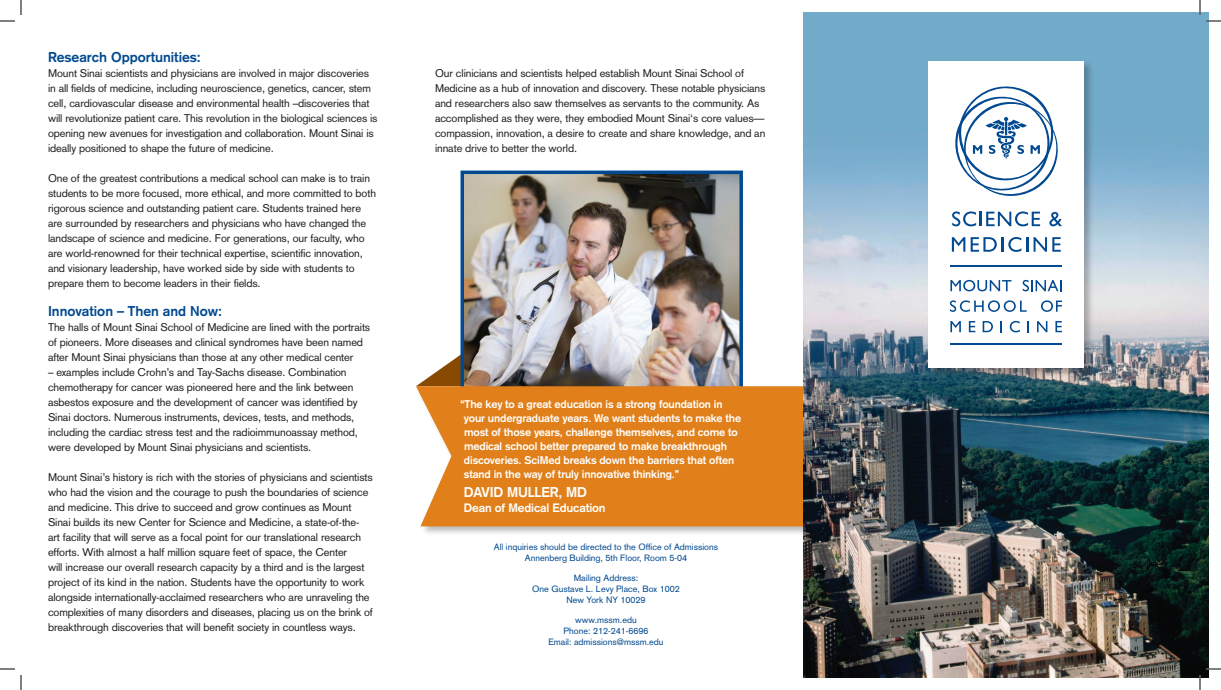
<style>
.page{position:relative;width:1221px;height:690px;background:#fff}
.page>*{position:absolute;margin:0;border:0;box-sizing:border-box;transform-origin:0 0}
.subhead{font:700 14px "Akzidenz Grotesk";color:#014990}
.subhead-2{font:700 14px "Akzidenz Grotesk";letter-spacing:-.01em;color:#fff}
.subhead-3{font:700 12px "Akzidenz Grotesk";letter-spacing:-.01em;color:#fff}
.body_copy{font:11px/15px "Akzidenz Grotesk";letter-spacing:-.01em;color:#231f20}
.subhead-4{font:700 11px/14px "Akzidenz Grotesk";letter-spacing:-.01em;color:#fff}
.t1{font:9px "Akzidenz Grotesk";color:#014990}
</style>
<div class="page">
<svg style="left:418px;top:341px;width:43px;height:44px"></svg>
<img style="left:465px;top:175px;width:274px;height:210px">
<div style="left:461px;top:171px;width:282px;height:226px;border:3px solid #014990"></div>
<div style="left:416px;top:385px;width:426px;height:151px;background:#231f20;opacity:.3"></div>
<div style="left:416px;top:386px;width:388px;height:140px;background:#e1801a"></div>
<img style="left:804px;top:12px;width:405px;height:666px">
<div style="left:928px;top:60px;width:166px;height:318px;background:#231f20;opacity:.3"></div>
<div style="left:929px;top:61px;width:155px;height:307px;background:#fff"></div>
<svg style="left:955px;top:86px;width:103px;height:110px"></svg>
<hr style="left:950px;top:343px;width:112px;height:2px;background:#014990">
<hr style="left:950px;top:265px;width:112px;height:2px;background:#014990">
<svg style="left:950px;top:280px;width:61px;height:11px"></svg>
<svg style="left:1023px;top:280px;width:39px;height:11px"></svg>
<svg style="left:950px;top:300px;width:77px;height:12px"></svg>
<svg style="left:1041px;top:300px;width:21px;height:12px"></svg>
<svg style="left:950px;top:321px;width:11px;height:11px"></svg>
<svg style="left:969px;top:321px;width:6px;height:11px"></svg>
<svg style="left:983px;top:321px;width:10px;height:11px"></svg>
<svg style="left:1010px;top:321px;width:10px;height:11px"></svg>
<svg style="left:1027px;top:321px;width:2px;height:11px"></svg>
<svg style="left:1037px;top:321px;width:10px;height:11px"></svg>
<svg style="left:1055px;top:321px;width:7px;height:11px"></svg>
<svg style="left:952px;top:211px;width:88px;height:15px"></svg>
<svg style="left:1049px;top:212px;width:13px;height:14px"></svg>
<svg style="left:952px;top:237px;width:13px;height:15px"></svg>
<svg style="left:971px;top:237px;width:57px;height:15px"></svg>
<svg style="left:1034px;top:237px;width:27px;height:15px"></svg>
<svg style="left:0;top:0;width:22px;height:22px"></svg>
<svg style="left:0;top:668px;width:22px;height:22px"></svg>
<svg style="left:1199px;top:0;width:22px;height:22px"></svg>
<svg style="left:1199px;top:668px;width:22px;height:22px"></svg>
<p class="subhead" style="left:48px;top:49px;width:154px">Research Opportunities:</p>
<p class="body_copy" style="left:48px;top:66px;width:331px">Mount Sinai scientists and physicians are involved in major discoveries in all fields of medicine, including neuroscience, genetics, cancer, stem cell, cardiovascular disease and environmental health –discoveries that will revolutionize patient care. This revolution in the biological sciences is opening new avenues for investigation and collaboration. Mount Sinai is ideally positioned to shape the future of medicine.</p>
<p class="body_copy" style="left:48px;top:171px;width:330px">One of the greatest contributions a medical school can make is to train students to be more focused, more ethical, and more committed to both rigorous science and outstanding patient care. Students trained here are surrounded by researchers and physicians who have changed the landscape of science and medicine. For generations, our faculty, who are world-renowned for their technical expertise, scientific innovation, and visionary leadership, have worked side by side with students to prepare them to become leaders in their fields.</p>
<p class="subhead" style="left:48px;top:303px;width:176px">Innovation – Then and Now:</p>
<p class="body_copy" style="left:48px;top:320px;width:324px">The halls of Mount Sinai School of Medicine are lined with the portraits of pioneers. More diseases and clinical syndromes have been named after Mount Sinai physicians than those at any other medical center</p>
<p class="body_copy" style="left:48px;top:365px;width:311px">– examples include Crohn’s and Tay-Sachs disease. Combination chemotherapy for cancer was pioneered here and the link between asbestos exposure and the development of cancer was identified by Sinai doctors. Numerous instruments, devices, tests, and methods, including the cardiac stress test and the radioimmunoassay method, were developed by Mount Sinai physicians and scientists.</p>
<p class="body_copy" style="left:48px;top:470px;width:327px">Mount Sinai’s history is rich with the stories of physicians and scientists who had the vision and the courage to push the boundaries of science and medicine. This drive to succeed and grow continues as Mount Sinai builds its new Center for Science and Medicine, a state-of-the&shy;art facility that will serve as a focal point for our translational research efforts. With almost a half million square feet of space, the Center<br>will increase our overall research capacity by a third and is the largest project of its kind in the nation. Students have the opportunity to work alongside internationally-acclaimed researchers who are unraveling the complexities of many disorders and diseases, placing us on the brink of breakthrough discoveries that will benefit society in countless ways.</p>
<p class="body_copy" style="left:435px;top:66px;width:332px">Our clinicians and scientists helped establish Mount Sinai School of Medicine as a hub of innovation and discovery. These notable physicians and researchers also saw themselves as servants to the community. As accomplished as they were, they embodied Mount Sinai‘s core values— compassion, innovation, a desire to create and share knowledge, and an innate drive to better the world.</p>
<p class="subhead-4" style="left:464px;top:397px;width:279px;text-indent:-3px">“The key to a great education is a strong foundation in your undergraduate years. We want students to make the most of those years, challenge themselves, and come to medical school better prepared to make breakthrough discoveries. SciMed breaks down the barriers that often stand in the way of truly innovative thinking.”</p>
<p class="subhead-2" style="left:464px;top:484px;width:125px">DAVID MULLER, MD</p>
<p class="subhead-3" style="left:464px;top:501px;width:143px">Dean of Medical Education</p>
<p class="t1" style="left:494px;top:541px;width:226px">All inquiries should be directed to the Office of Admissions</p>
<p class="t1" style="left:525px;top:552px;width:164px">Annenberg Building, 5th Floor, Room 5-04</p>
<p class="t1" style="left:574px;top:572px;width:66px">Mailing Address:</p>
<p class="t1" style="left:532px;top:583px;width:149px">One Gustave L. Levy Place, Box 1002</p>
<p class="t1" style="left:566px;top:594px;width:81px">New York NY 10029</p>
<p class="t1" style="left:575px;top:614px;width:63px">www.mssm.edu</p>
<p class="t1" style="left:564px;top:625px;width:86px">Phone: 212-241-6696</p>
<p class="t1" style="left:548px;top:636px;width:117px">Email: admissions@mssm.edu</p>
</div>
